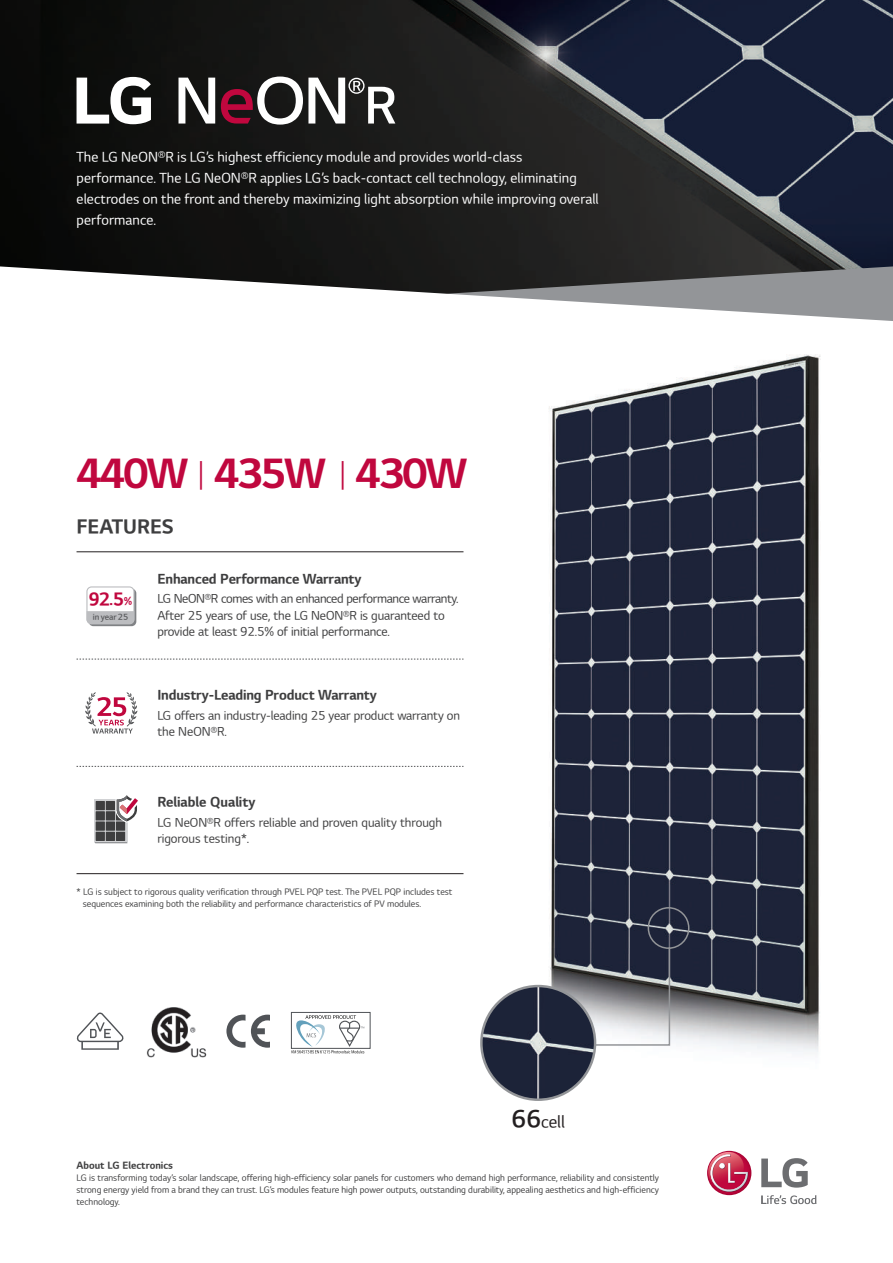
<style>
.page{position:relative;width:893px;height:1263px;background:#fff}
.page>*{position:absolute;margin:0;border:0;box-sizing:border-box;transform-origin:0 0}
.t1{font:40.5px "LG Sm Haotf TB";letter-spacing:-.04em;color:#c0073e}
.t2{font:19.5px "LG Sm Haotf TB";color:#3e3e3f}
.t3{font:18px "LG Sm Haotf TB";color:#c0073e;scale:.96 1}
.t4{font:16.5px "LG Sm Haotf TR";color:#231f20}
.t5{font:13.5px/21px "LG Sm Haotf TR";letter-spacing:.01em;color:#fff}
.t6{font:13.5px "LG Sm Haotf TB";letter-spacing:-.01em;color:#3e3e3f}
.t7{font:12px/16.5px "LG Sm Haotf TR";letter-spacing:-.01em;color:#3e3e3f}
.t8{font:9.75px "LG Sm Haotf TB";color:#3e3e3f}
.t9{font:8.7px/12px "LG Sm Haotf TR";color:#3e3e3f;text-align:justify}
.t10{font:8.25px "LG Sm Haotf TSB";color:#57585a}
.s1{font-family:"LG Sm Haotf TL"}
.s2{font-size:15px}
.s3{font-size:10.5px}
.s4{font-family:"LG Sm Haotf TSB";font-size:24px}
</style>
<div class="page">
<img style="left:0;top:0;width:893px;height:266px">
<svg style="left:0;top:266px;width:446px;height:28px"></svg>
<svg style="left:446px;top:266px;width:447px;height:55px"></svg>
<svg style="left:178px;top:78px;width:37px;height:46px"></svg>
<svg style="left:77px;top:77px;width:74px;height:47px"></svg>
<svg style="left:221px;top:77px;width:174px;height:48px"></svg>
<svg style="left:226px;top:1015px;width:44px;height:33px"></svg>
<svg style="left:77px;top:1012px;width:47px;height:38px"></svg>
<div style="left:291px;top:1012px;width:79px;height:36px;border:1px solid #505357"></div>
<svg style="left:291px;top:1015px;width:73px;height:38px"></svg>
<img style="left:146px;top:1007px;width:61px;height:51px">
<img style="left:509px;top:354px;width:312px;height:726px">
<div style="left:648px;top:907px;width:41px;height:42px;border:2px solid #939598;border-radius:50%"></div>
<svg style="left:557px;top:946px;width:114px;height:100px;background:#7d8087"></svg>
<img style="left:481px;top:986px;width:114px;height:114px;border-radius:57px">
<div style="left:480px;top:985px;width:116px;height:116px;border:2px solid #939598;border-radius:50%"></div>
<svg style="left:761px;top:1195px;width:55px;height:9px"></svg>
<svg style="left:761px;top:1158px;width:47px;height:29px"></svg>
<svg style="left:707px;top:1151px;width:44px;height:44px"></svg>
<svg style="left:707px;top:1152px;width:41px;height:40px"></svg>
<hr style="left:77px;top:551px;width:386px;height:1px;background:#231f20">
<svg style="left:77px;top:659px;width:386px;height:1px"></svg>
<svg style="left:77px;top:766px;width:386px;height:1px"></svg>
<hr style="left:77px;top:873px;width:386px;height:1px;background:#231f20">
<svg style="left:85px;top:692px;width:53px;height:41px"></svg>
<svg style="left:94px;top:795px;width:44px;height:48px"></svg>
<svg style="left:89px;top:589px;width:47px;height:37px"></svg>
<div style="left:87px;top:587px;width:47px;height:37px;background:#fff;border-radius:5px"></div>
<div style="left:86px;top:586px;width:49px;height:38px;border:1px solid #bcbdc0;border-radius:5px"></div>
<svg style="left:87px;top:611px;width:47px;height:13px"></svg>
<p class="t5" style="left:77px;top:147px;width:524px">The LG NeON<sup>Ⓡ</sup>R is LG’s highest efficiency module and provides world-class performance. The LG NeON<sup>Ⓡ</sup>R applies LG’s back-contact cell technology, eliminating electrodes on the front and thereby maximizing light absorption while improving overall performance.</p>
<h1 class="t1" style="left:77px;top:454px;width:392px">440W<span class="s1">Ⅰ</span>435W<span class="s1">Ⅰ</span>430W</h1>
<h2 class="t2" style="left:77px;top:518px;width:99px">FEATURES</h2>
<h3 class="t3" style="left:89px;top:591px;width:46px">92<span class="s2">.</span>5<span class="s3">%</span></h3>
<p class="t10" style="left:93px;top:613px;width:37px">in year 25</p>
<h3 class="t6" style="left:157px;top:572px;width:206px">Enhanced Performance Warranty</h3>
<h3 class="t7" style="left:157px;top:591px;width:303px">LG NeON<sup>Ⓡ</sup>R comes with an enhanced performance warranty.<br>After 25 years of use, the LG NeON<sup>Ⓡ</sup>R is guaranteed to provide at least 92.5% of initial performance.</h3>
<h3 class="t6" style="left:157px;top:689px;width:221px">Industry-Leading Product Warranty</h3>
<h3 class="t7" style="left:157px;top:708px;width:304px">LG offers an industry-leading 25 year product warranty on the NeON<sup>Ⓡ</sup>R.</h3>
<h3 class="t6" style="left:157px;top:796px;width:100px">Reliable Quality</h3>
<h3 class="t7" style="left:157px;top:815px;width:286px">LG NeON<sup>Ⓡ</sup>R offers reliable and proven quality through rigorous testing*.</h3>
<p class="t9" style="left:83px;top:886px;width:371px;text-indent:-6px">* LG is subject to rigorous quality verification through PVEL PQP test. The PVEL PQP includes test sequences examining both the reliability and performance characteristics of PV modules.</p>
<h3 class="t4" style="left:512px;top:1114px;width:55px"><span class="s4">66</span>cell</h3>
<p class="t8" style="left:77px;top:1160px;width:98px">About LG Electronics</p>
<p class="t9" style="left:77px;top:1172px;width:584px">LG is transforming today’s solar landscape, offering high-efficiency solar panels for customers who demand high performance, reliability and consistently strong energy yield from a brand they can trust. LG’s modules feature high power outputs, outstanding durability, appealing aesthetics and high-efficiency technology.</p>
</div>
